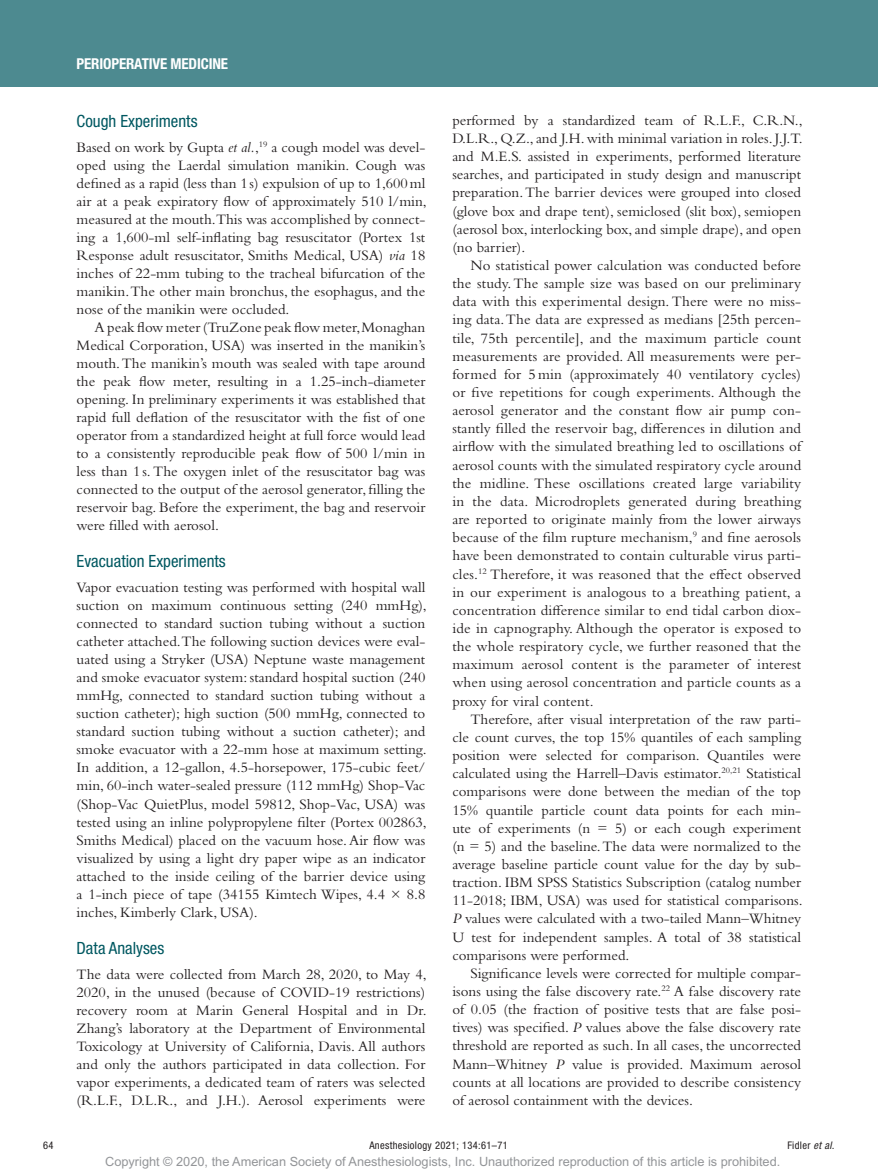
<style>
.page{position:relative;width:878px;height:1175px;background:#fff}
.page>*{position:absolute;margin:0;border:0;box-sizing:border-box;transform-origin:0 0}
.t1{font:condensed 16.8px "Helvetica Neue LT Std";color:#005861}
.t2{font:15px/18.1px "Bembo Std";color:#231f20;text-align:justify}
.t3{font:700 condensed 15px "Helvetica Neue LT Std";letter-spacing:-.01em;color:#fff}
.t4{font:12.75px "Arial MT Std";color:#939598}
.t5{font:condensed 10.5px "Helvetica Neue LT Std";letter-spacing:.03em;color:#231f20}
.s1{font-style:italic}
</style>
<div class="page">
<div style="left:0;top:0;width:878px;height:86px;background:#4d8a90"></div>
<p class="t3" style="left:77px;top:54px;width:153px">PERIOPERATIVE MEDICINE</p>
<p class="t1" style="left:77px;top:111px;width:122px">Cough Experiments</p>
<p class="t2" style="left:77px;top:138px;width:352px">Based on work by Gupta <span class="s1">et al.</span>,<sup>19</sup> a cough model was devel&shy;oped using the Laerdal simulation manikin. Cough was defined as a rapid (less than 1 s) expulsion of up to 1,600ml air at a peak expiratory flow of approximately 510 l/min, measured at the mouth.This was accomplished by connect&shy;ing a 1,600-ml self-inflating bag resuscitator (Portex 1st Response adult resuscitator, Smiths Medical, USA) <span class="s1">via</span> 18 inches of 22-mm tubing to the tracheal bifurcation of the manikin. The other main bronchus, the esophagus, and the nose of the manikin were occluded.</p>
<p class="t2" style="left:77px;top:318px;width:350px;text-indent:18px">A peak flow meter (TruZone peak flow meter, Monaghan Medical Corporation, USA) was inserted in the manikin’s mouth. The manikin’s mouth was sealed with tape around the peak flow meter, resulting in a 1.25-inch-diameter opening. In preliminary experiments it was established that rapid full deflation of the resuscitator with the fist of one operator from a standardized height at full force would lead to a consistently reproducible peak flow of 500 l/min in less than 1 s. The oxygen inlet of the resuscitator bag was connected to the output of the aerosol generator, filling the reservoir bag. Before the experiment, the bag and reservoir were filled with aerosol.</p>
<p class="t1" style="left:77px;top:552px;width:151px">Evacuation Experiments</p>
<p class="t2" style="left:77px;top:578px;width:352px">Vapor evacuation testing was performed with hospital wall suction on maximum continuous setting (240 mmHg), connected to standard suction tubing without a suction catheter attached.The following suction devices were eval&shy;uated using a Stryker (USA) Neptune waste management and smoke evacuator system: standard hospital suction (240 mmHg, connected to standard suction tubing without a suction catheter); high suction (500 mmHg, connected to standard suction tubing without a suction catheter); and smoke evacuator with a 22-mm hose at maximum setting.<br>In addition, a 12-gallon, 4.5-horsepower, 175-cubic feet/ min, 60-inch water-sealed pressure (112 mmHg) Shop-Vac (Shop-Vac QuietPlus, model 59812, Shop-Vac, USA) was tested using an inline polypropylene filter (Portex 002863, Smiths Medical) placed on the vacuum hose. Air flow was visualized by using a light dry paper wipe as an indicator attached to the inside ceiling of the barrier device using a 1-inch piece of tape (34155 Kimtech Wipes, 4.4 × 8.8 inches, Kimberly Clark, USA).</p>
<p class="t1" style="left:77px;top:938px;width:89px">Data Analyses</p>
<p class="t2" style="left:77px;top:964px;width:352px">The data were collected from March 28, 2020, to May 4, 2020, in the unused (because of COVID-19 restrictions) recovery room at Marin General Hospital and in Dr.<br>Zhang’s laboratory at the Department of Environmental Toxicology at University of California, Davis. All authors and only the authors participated in data collection. For vapor experiments, a dedicated team of raters was selected (R.L.F., D.L.R., and J.H.). Aerosol experiments were</p>
<p class="t2" style="left:452px;top:111px;width:352px">performed by a standardized team of R.L.F., C.R.N., D.L.R., Q.Z., and J.H. with minimal variation in roles. J.J.T. and M.E.S. assisted in experiments, performed literature searches, and participated in study design and manuscript preparation. The barrier devices were grouped into closed (glove box and drape tent), semiclosed (slit box), semiopen (aerosol box, interlocking box, and simple drape), and open (no barrier).</p>
<p class="t2" style="left:452px;top:256px;width:350px;text-indent:18px">No statistical power calculation was conducted before the study. The sample size was based on our preliminary data with this experimental design. There were no miss&shy;ing data. The data are expressed as medians [25th percen&shy;tile, 75th percentile], and the maximum particle count measurements are provided. All measurements were per&shy;formed for 5min (approximately 40 ventilatory cycles) or five repetitions for cough experiments. Although the aerosol generator and the constant flow air pump con&shy;stantly filled the reservoir bag, differences in dilution and airflow with the simulated breathing led to oscillations of aerosol counts with the simulated respiratory cycle around the midline. These oscillations created large variability in the data. Microdroplets generated during breathing are reported to originate mainly from the lower airways because of the film rupture mechanism,<sup>9</sup> and fine aerosols have been demonstrated to contain culturable virus parti&shy;cles.<sup>12</sup> Therefore, it was reasoned that the effect observed in our experiment is analogous to a breathing patient, a concentration difference similar to end tidal carbon diox&shy;ide in capnography. Although the operator is exposed to the whole respiratory cycle, we further reasoned that the maximum aerosol content is the parameter of interest when using aerosol concentration and particle counts as a proxy for viral content.</p>
<p class="t2" style="left:452px;top:709px;width:352px;text-indent:18px">Therefore, after visual interpretation of the raw parti&shy;cle count curves, the top 15% quantiles of each sampling position were selected for comparison. Quantiles were calculated using the Harrell–Davis estimator.<sup>20,21</sup> Statistical comparisons were done between the median of the top 15% quantile particle count data points for each min&shy;ute of experiments (n = 5) or each cough experiment (n = 5) and the baseline. The data were normalized to the average baseline particle count value for the day by sub&shy;traction. IBM SPSS Statistics Subscription (catalog number 11-2018; IBM, USA) was used for statistical comparisons.<br><span class="s1">P</span> values were calculated with a two-tailed Mann–Whitney U test for independent samples. A total of 38 statistical comparisons were performed.</p>
<p class="t2" style="left:452px;top:963px;width:350px;text-indent:18px">Significance levels were corrected for multiple compar&shy;isons using the false discovery rate.<sup>22</sup> A false discovery rate of 0.05 (the fraction of positive tests that are false posi&shy;tives) was specified. <span class="s1">P</span> values above the false discovery rate threshold are reported as such. In all cases, the uncorrected Mann–Whitney <span class="s1">P</span> value is provided. Maximum aerosol counts at all locations are provided to describe consistency of aerosol containment with the devices.</p>
<p class="t5" style="left:43px;top:1139px;width:12px">64</p>
<p class="t5" style="left:369px;top:1139px;width:140px">Anesthesiology 2021; 134:61–71</p>
<p class="t4" style="left:105px;top:1154px;width:676px">Copyright © 2020, the American Society of Anesthesiologists, Inc. Unauthorized reproduction of this article is prohibited.</p>
<p class="t5" style="left:787px;top:1139px;width:48px">Fidler <span class="s1">et al.</span></p>
</div>
